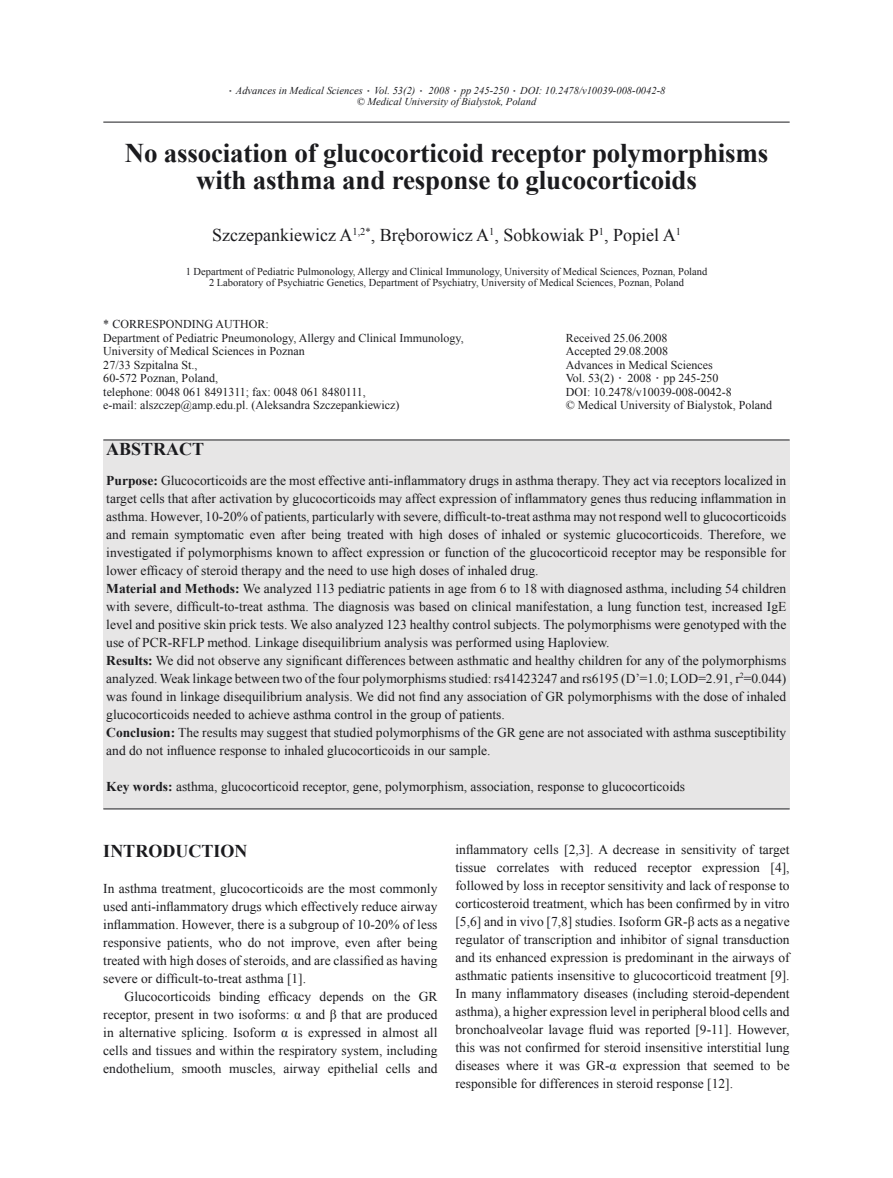
<style>
.page{position:relative;width:893px;height:1178px;background:#fff}
.page>*{position:absolute;margin:0;border:0;box-sizing:border-box;transform-origin:0 0}
.t1{font:700 27px/27px "Times New Roman";letter-spacing:-.005em;color:#1b1b1e;text-align:center}
.t2{font:18px "Times New Roman";color:#1b1b1e}
.t3{font:700 18px "Times New Roman";color:#1b1b1e}
.t4{font:13.5px/18px "Times New Roman";color:#1b1b1e;text-align:justify}
.t5{font:12px/13.5px "Times New Roman";color:#1b1b1e}
.t6{font:10.5px/11.4px "Times New Roman";color:#1b1b1e;text-align:center}
.t7{font:italic 10.5px/10.5px "Times New Roman";color:#1b1b1e;text-align:center}
.s1{font-style:normal;font-size:18px}
.s2{font-size:18px}
.s3{font-weight:700}
</style>
<div class="page">
<hr style="left:103px;top:122px;width:687px;height:1px;background:#1b1b1e">
<div style="left:103px;top:440px;width:687px;height:368px;background:#e7e6e6"></div>
<hr style="left:103px;top:808px;width:687px;height:1px;background:#1b1b1e">
<hr style="left:103px;top:440px;width:687px;height:1px;background:#1b1b1e">
<p class="t7" style="left:228px;top:85px;width:439px"><span class="s1">·</span> Advances in Medical Sciences <span class="s1">·</span> Vol. 53(2) <span class="s1">·</span> 2008 <span class="s1">·</span> pp 245-250 <span class="s1">·</span> DOI: 10.2478/v10039-008-0042-8 © Medical University of Bialystok, Poland</p>
<h1 class="t1" style="left:125px;top:139px;width:645px">No association of glucocorticoid receptor polymorphisms with asthma and response to glucocorticoids</h1>
<h2 class="t2" style="left:212px;top:223px;width:470px">Szczepankiewicz A<sup>1,2*</sup>, Bręborowicz A<sup>1</sup>, Sobkowiak P<sup>1</sup>, Popiel A<sup>1</sup></h2>
<p class="t6" style="left:186px;top:265px;width:523px">1 Department of Pediatric Pulmonology, Allergy and Clinical Immunology, University of Medical Sciences, Poznan, Poland<br>2 Laboratory of Psychiatric Genetics, Department of Psychiatry, University of Medical Sciences, Poznan, Poland</p>
<p class="t5" style="left:103px;top:317px;width:362px">* CORRESPONDING AUTHOR:<br>Department of Pediatric Pneumonology, Allergy and Clinical Immunology, University of Medical Sciences in Poznan<br>27/33 Szpitalna St.,<br>60-572 Poznan, Poland,<br>telephone: 0048 061 8491311; fax: 0048 061 8480111,<br>e-mail: alszczep@amp.edu.pl. (Aleksandra Szczepankiewicz)</p>
<p class="t5" style="left:566px;top:331px;width:208px">Received 25.06.2008<br>Accepted 29.08.2008<br>Advances in Medical Sciences<br>Vol. 53(2) <span class="s2">·</span> 2008 <span class="s2">·</span> pp 245-250<br>DOI: 10.2478/v10039-008-0042-8<br>© Medical University of Bialystok, Poland</p>
<h2 class="t3" style="left:106px;top:436px;width:100px">ABSTRACT</h2>
<p class="t4" style="left:106px;top:471px;width:682px;text-align:left"><span class="s3">Purpose:</span> Glucocorticoids are the most effective anti-inflammatory drugs in asthma therapy. They act via receptors localized in target cells that after activation by glucocorticoids may affect expression of inflammatory genes thus reducing inflammation in asthma. However, 10-20% of patients, particularly with severe, difficult-to-treat asthma may not respond well to glucocorticoids and remain symptomatic even after being treated with high doses of inhaled or systemic glucocorticoids. Therefore, we investigated if polymorphisms known to affect expression or function of the glucocorticoid receptor may be responsible for lower efficacy of steroid therapy and the need to use high doses of inhaled drug.<br><span class="s3">Material and Methods:</span> We analyzed 113 pediatric patients in age from 6 to 18 with diagnosed asthma, including 54 children with severe, difficult-to-treat asthma. The diagnosis was based on clinical manifestation, a lung function test, increased IgE level and positive skin prick tests. We also analyzed 123 healthy control subjects. The polymorphisms were genotyped with the use of PCR-RFLP method. Linkage disequilibrium analysis was performed using Haploview.<br><span class="s3">Results:</span> We did not observe any significant differences between asthmatic and healthy children for any of the polymorphisms analyzed. Weak linkage between two of the four polymorphisms studied: rs41423247 and rs6195 (D’=1.0; LOD=2.91, r<sup>2</sup>=0.044) was found in linkage disequilibrium analysis. We did not find any association of GR polymorphisms with the dose of inhaled glucocorticoids needed to achieve asthma control in the group of patients.<br><span class="s3">Conclusion:</span> The results may suggest that studied polymorphisms of the GR gene are not associated with asthma susceptibility and do not influence response to inhaled glucocorticoids in our sample.</p>
<p class="t4" style="left:106px;top:777px;width:580px"><span class="s3">Key words:</span> asthma, glucocorticoid receptor, gene, polymorphism, association, response to glucocorticoids</p>
<h2 class="t3" style="left:103px;top:838px;width:145px">INTRODUCTION</h2>
<p class="t4" style="left:103px;top:879px;width:336px">In asthma treatment, glucocorticoids are the most commonly used anti-inflammatory drugs which effectively reduce airway inflammation. However, there is a subgroup of 10-20% of less responsive patients, who do not improve, even after being treated with high doses of steroids, and are classified as having severe or difficult-to-treat asthma [1].</p>
<p class="t4" style="left:103px;top:987px;width:336px;text-indent:21px">Glucocorticoids binding efficacy depends on the GR receptor, present in two isoforms: α and β that are produced in alternative splicing. Isoform α is expressed in almost all cells and tissues and within the respiratory system, including endothelium, smooth muscles, airway epithelial cells and</p>
<p class="t4" style="left:455px;top:840px;width:336px">inflammatory cells [2,3]. A decrease in sensitivity of target tissue correlates with reduced receptor expression [4], followed by loss in receptor sensitivity and lack of response to corticosteroid treatment, which has been confirmed by in vitro [5,6] and in vivo [7,8] studies. Isoform GR-β acts as a negative regulator of transcription and inhibitor of signal transduction and its enhanced expression is predominant in the airways of asthmatic patients insensitive to glucocorticoid treatment [9].<br>In many inflammatory diseases (including steroid-dependent asthma), a higher expression level in peripheral blood cells and bronchoalveolar lavage fluid was reported [9-11]. However, this was not confirmed for steroid insensitive interstitial lung diseases where it was GR-α expression that seemed to be responsible for differences in steroid response [12].</p>
</div>
